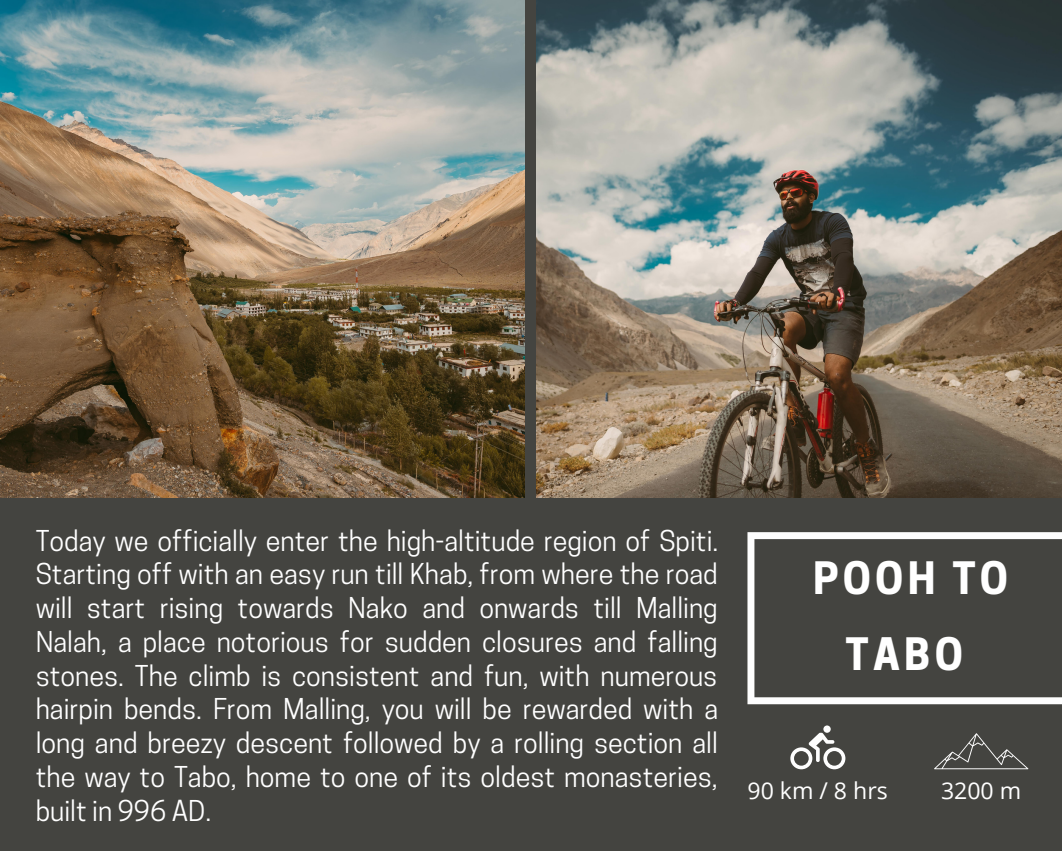
<style>
.page{position:relative;width:1062px;height:851px;background:#fff}
.page>*{position:absolute;margin:0;border:0;box-sizing:border-box;transform-origin:0 0}
.t1{font:700 42px/75.3px "Cooper Hewitt";letter-spacing:.1em;color:#fff;text-align:center}
.t2{font:27px/33.8px "Cooper Hewitt";color:#fff;text-align:justify}
.t3{font:23.1px "Open Sans";color:#fff}
</style>
<div class="page">
<div style="left:0;top:0;width:1062px;height:850px;background:#444440"></div>
<img style="left:0;top:0;width:525px;height:497px">
<img style="left:536px;top:0;width:526px;height:497px">
<svg style="left:934px;top:733px;width:94px;height:36px"></svg>
<svg style="left:747px;top:532px;width:315px;height:172px"></svg>
<svg style="left:790px;top:725px;width:55px;height:44px"></svg>
<p class="t2" style="left:36px;top:527px;width:684px">Today we officially enter the high-altitude region of Spiti.<br>Starting off with an easy run till Khab, from where the road will start rising towards Nako and onwards till Malling Nalah, a place notorious for sudden closures and falling stones. The climb is consistent and fun, with numerous hairpin bends. From Malling, you will be rewarded with a long and breezy descent followed by a rolling section all the way to Tabo, home to one of its oldest monasteries, built in 996 AD.</p>
<h1 class="t1" style="left:813px;top:546px;width:196px">POOH TO<br>TABO</h1>
<p class="t3" style="left:748px;top:774px;width:142px">90 km / 8 hrs</p>
<p class="t3" style="left:941px;top:774px;width:82px">3200 m</p>
</div>
